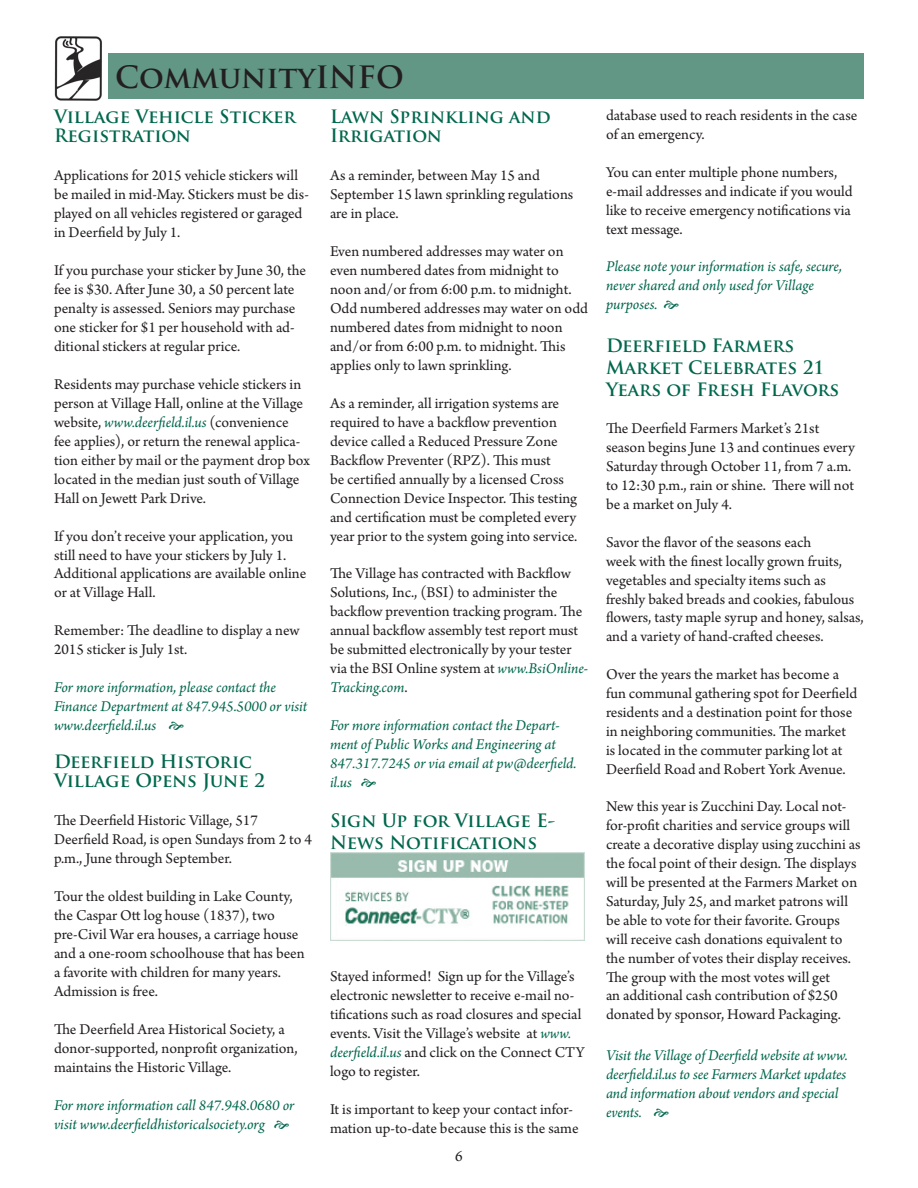
<style>
.page{position:relative;width:918px;height:1188px;background:#fff}
.page>*{position:absolute;margin:0;border:0;box-sizing:border-box;transform-origin:0 0}
.t1{font:700 30px "Trajan Pro";color:#231f20}
.t2{font:700 18px/18.9px "Trajan Pro";color:#01674d}
.t3{font:15.75px/19px "Arno Pro";color:#231f20}
.t4{font:italic 15.75px/18.9px "Arno Pro";letter-spacing:-.005em;color:#01674d}
.s1{font-style:italic;color:#01674d}
</style>
<div class="page">
<div style="left:108px;top:54px;width:756px;height:45px;background:#629785"></div>
<img style="left:54px;top:36px;width:48px;height:64px">
<img style="left:330px;top:853px;width:255px;height:88px">
<h1 class="t1" style="left:115px;top:58px;width:290px">CommunityINFO</h1>
<p class="t2" style="left:54px;top:107px;width:243px">Village Vehicle Sticker<br>Registration</p>
<p class="t3" style="left:54px;top:167px;width:256px">Applications for 2015 vehicle stickers will be mailed in mid-May. Stickers must be dis&shy;played on all vehicles registered or garaged in Deerfield by July 1.</p>
<p class="t3" style="left:54px;top:261px;width:254px">If you purchase your sticker by June 30, the fee is $30. After June 30, a 50 percent late penalty is assessed. Seniors may purchase one sticker for $1 per household with ad&shy;ditional stickers at regular price.</p>
<p class="t3" style="left:54px;top:375px;width:257px">Residents may purchase vehicle stickers in person at Village Hall, online at the Village website, <span class="s1">www.deerfield.il.us</span> (convenience fee applies), or return the renewal applica&shy;tion either by mail or the payment drop box located in the median just south of Village Hall on Jewett Park Drive.</p>
<p class="t3" style="left:54px;top:527px;width:254px">If you don’t receive your application, you still need to have your stickers by July 1.<br>Additional applications are available online or at Village Hall.</p>
<p class="t3" style="left:54px;top:622px;width:247px">Remember: The deadline to display a new<br>2015 sticker is July 1st.</p>
<p class="t4" style="left:54px;top:679px;width:255px">For more information, please contact the<br>Finance Department at 847.945.5000 or visit www.deerfield.il.us</p>
<p class="t2" style="left:54px;top:752px;width:212px">Deerfield Historic<br>Village Opens June 2</p>
<p class="t3" style="left:54px;top:812px;width:259px">The Deerfield Historic Village, 517<br>Deerfield Road, is open Sundays from 2 to 4 p.m., June through September.</p>
<p class="t3" style="left:54px;top:888px;width:252px">Tour the oldest building in Lake County, the Caspar Ott log house (1837), two pre-Civil War era houses, a carriage house and a one-room schoolhouse that has been a favorite with children for many years.<br>Admission is free.</p>
<p class="t3" style="left:54px;top:1020px;width:245px">The Deerfield Area Historical Society, a donor-supported, nonprofit organization, maintains the Historic Village.</p>
<p class="t4" style="left:54px;top:1096px;width:242px">For more information call 847.948.0680 or visit www.deerfieldhistoricalsociety.org</p>
<p class="t2" style="left:330px;top:107px;width:222px">Lawn Sprinkling and<br>Irrigation</p>
<p class="t3" style="left:330px;top:167px;width:245px">As a reminder, between May 15 and<br>September 15 lawn sprinkling regulations are in place.</p>
<p class="t3" style="left:330px;top:242px;width:260px">Even numbered addresses may water on even numbered dates from midnight to noon and/or from 6:00 p.m. to midnight.<br>Odd numbered addresses may water on odd numbered dates from midnight to noon and/or from 6:00 p.m. to midnight. This applies only to lawn sprinkling.</p>
<p class="t3" style="left:330px;top:394px;width:249px">As a reminder, all irrigation systems are required to have a backflow prevention device called a Reduced Pressure Zone Backflow Preventer (RPZ). This must<br>be certified annually by a licensed Cross Connection Device Inspector. This testing and certification must be completed every year prior to the system going into service.</p>
<p class="t3" style="left:330px;top:565px;width:259px">The Village has contracted with Backflow Solutions, Inc., (BSI) to administer the backflow prevention tracking program. The annual backflow assembly test report must be submitted electronically by your tester via the BSI Online system at <span class="s1">www.BsiOnline-Tracking.com</span>.</p>
<p class="t4" style="left:330px;top:717px;width:248px">For more information contact the Depart&shy;ment of Public Works and Engineering at<br>847.317.7245 or via email at pw@deerfield. il.us</p>
<p class="t2" style="left:330px;top:810px;width:227px;line-height:21.6px">Sign Up for Village E-<br>News Notifications</p>
<p class="t3" style="left:330px;top:968px;width:256px">Stayed informed! Sign up for the Village’s electronic newsletter to receive e-mail no&shy;tifications such as road closures and special events. Visit the Village’s website at <span class="s1">www. deerfield.il.us</span> and click on the Connect CTY logo to register.</p>
<p class="t3" style="left:330px;top:1100px;width:250px">It is important to keep your contact infor&shy;mation up-to-date because this is the same</p>
<p class="t3" style="left:455px;top:1148px;width:9px">6</p>
<p class="t3" style="left:606px;top:107px;width:253px">database used to reach residents in the case of an emergency.</p>
<p class="t3" style="left:606px;top:164px;width:248px">You can enter multiple phone numbers, e-mail addresses and indicate if you would like to receive emergency notifications via text message.</p>
<p class="t4" style="left:606px;top:258px;width:237px">Please note your information is safe, secure, never shared and only used for Village purposes.</p>
<p class="t2" style="left:606px;top:335px;width:235px;line-height:21.6px">Deerfield Farmers<br>Market Celebrates 21<br>Years of Fresh Flavors</p>
<p class="t3" style="left:606px;top:420px;width:251px">The Deerfield Farmers Market’s 21st season begins June 13 and continues every Saturday through October 11, from 7 a.m. to 12:30 p.m., rain or shine. There will not be a market on July 4.</p>
<p class="t3" style="left:606px;top:534px;width:259px">Savor the flavor of the seasons each<br>week with the finest locally grown fruits, vegetables and specialty items such as freshly baked breads and cookies, fabulous flowers, tasty maple syrup and honey, salsas, and a variety of hand-crafted cheeses.</p>
<p class="t3" style="left:606px;top:666px;width:253px">Over the years the market has become a fun communal gathering spot for Deerfield residents and a destination point for those in neighboring communities. The market is located in the commuter parking lot at Deerfield Road and Robert York Avenue.</p>
<p class="t3" style="left:606px;top:798px;width:256px">New this year is Zucchini Day. Local not&shy;for-profit charities and service groups will create a decorative display using zucchini as the focal point of their design. The displays will be presented at the Farmers Market on Saturday, July 25, and market patrons will be able to vote for their favorite. Groups will receive cash donations equivalent to the number of votes their display receives.<br>The group with the most votes will get<br>an additional cash contribution of $250 donated by sponsor, Howard Packaging.</p>
<p class="t4" style="left:606px;top:1047px;width:243px">Visit the Village of Deerfield website at www. deerfield.il.us to see Farmers Market updates and information about vendors and special events.</p>
</div>
